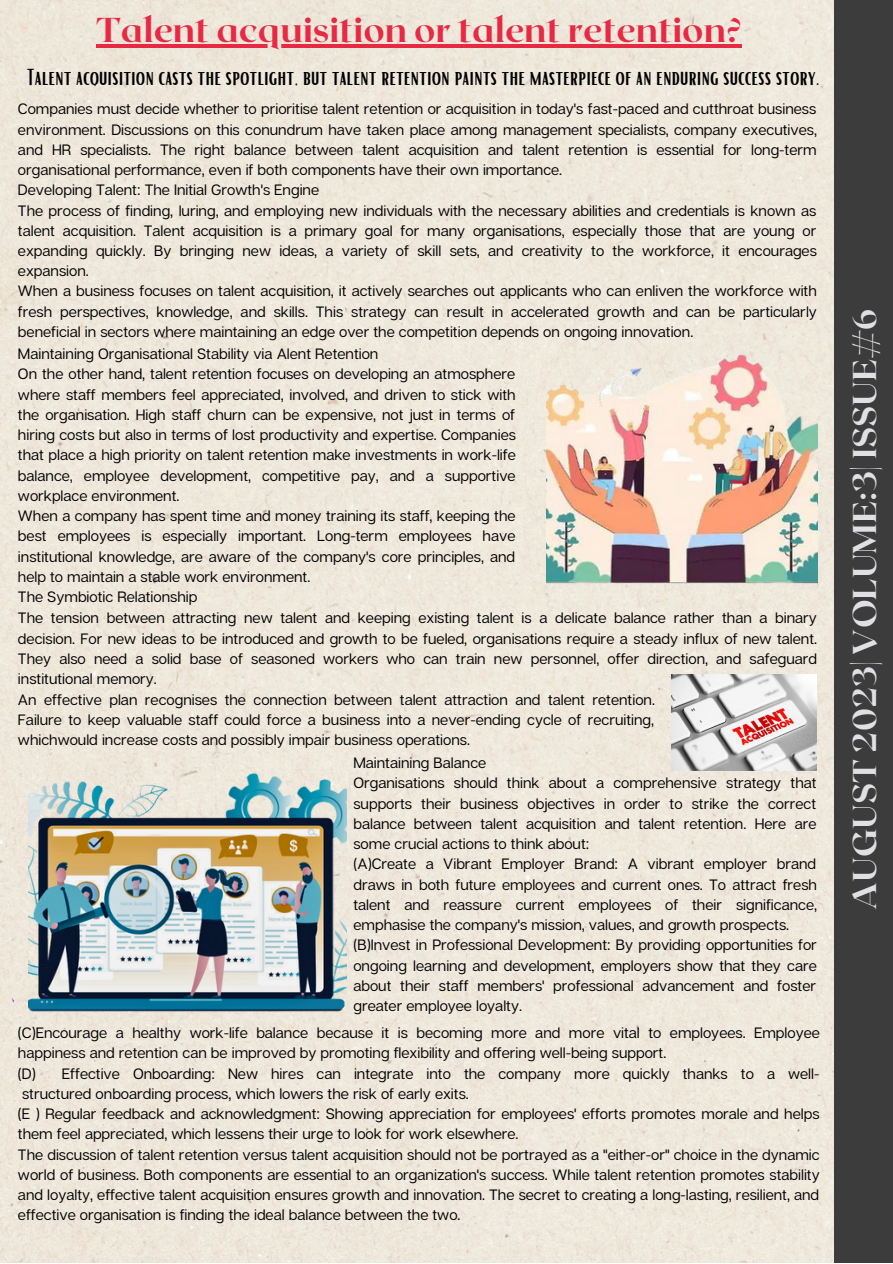
<style>
.page{position:relative;width:893px;height:1264px;background:#fff}
.page>*{position:absolute;margin:0;border:0;box-sizing:border-box;transform-origin:0 0}
.t1{font:800 34.5px "Roxborough CF";color:#e82944}
.t2{font:800 33px "Roxborough CF";color:#dfe0e3}
.t3{font:22.5px "Bright";color:#000}
.t4{font:15px/20.2px "Articulat CF";color:#000;text-align:justify}
</style>
<div class="page">
<div style="left:0;top:0;width:833px;height:1262px;background:#efe8db"></div>
<div style="left:833px;top:0;width:59px;height:1262px;background:#3d3c3c"></div>
<img style="left:546px;top:345px;width:271px;height:245px">
<img style="left:28px;top:759px;width:318px;height:260px">
<img style="left:671px;top:674px;width:145px;height:97px">
<hr style="left:96px;top:45px;width:645px;height:3px;background:#e82944">
<p class="t1" style="left:96px;top:8px;width:647px">Talent acquisition or talent retention?</p>
<p class="t3" style="left:27px;top:63px;width:794px">Talent acquisition casts the spotlight, but talent retention paints the masterpiece of an enduring success story.</p>
<p class="t4" style="left:18px;top:98px;width:800px">Companies must decide whether to prioritise talent retention or acquisition in today's fast-paced and cutthroat business environment. Discussions on this conundrum have taken place among management specialists, company executives, and HR specialists. The right balance between talent acquisition and talent retention is essential for long-term organisational performance, even if both components have their own importance.</p>
<p class="t4" style="left:18px;top:179px;width:302px">Developing Talent: The Initial Growth's Engine</p>
<p class="t4" style="left:18px;top:200px;width:800px">The process of finding, luring, and employing new individuals with the necessary abilities and credentials is known as talent acquisition. Talent acquisition is a primary goal for many organisations, especially those that are young or expanding quickly. By bringing new ideas, a variety of skill sets, and creativity to the workforce, it encourages expansion.</p>
<p class="t4" style="left:18px;top:281px;width:800px">When a business focuses on talent acquisition, it actively searches out applicants who can enliven the workforce with fresh perspectives, knowledge, and skills. This strategy can result in accelerated growth and can be particularly beneficial in sectors where maintaining an edge over the competition depends on ongoing innovation.</p>
<p class="t4" style="left:18px;top:343px;width:362px">Maintaining Organisational Stability via Alent Retention</p>
<p class="t4" style="left:18px;top:363px;width:499px">On the other hand, talent retention focuses on developing an atmosphere where staff members feel appreciated, involved, and driven to stick with the organisation. High staff churn can be expensive, not just in terms of hiring costs but also in terms of lost productivity and expertise. Companies that place a high priority on talent retention make investments in work-life balance, employee development, competitive pay, and a supportive workplace environment.</p>
<p class="t4" style="left:18px;top:505px;width:499px">When a company has spent time and money training its staff, keeping the best employees is especially important. Long-term employees have institutional knowledge, are aware of the company's core principles, and help to maintain a stable work environment.</p>
<p class="t4" style="left:18px;top:586px;width:181px">The Symbiotic Relationship</p>
<p class="t4" style="left:18px;top:607px;width:800px">The tension between attracting new talent and keeping existing talent is a delicate balance rather than a binary decision. For new ideas to be introduced and growth to be fueled, organisations require a steady influx of new talent.<br>They also need a solid base of seasoned workers who can train new personnel, offer direction, and safeguard institutional memory.</p>
<p class="t4" style="left:18px;top:689px;width:638px">An effective plan recognises the connection between talent attraction and talent retention.<br>Failure to keep valuable staff could force a business into a never-ending cycle of recruiting, whichwould increase costs and possibly impair business operations.</p>
<p class="t4" style="left:353px;top:752px;width:134px">Maintaining Balance</p>
<p class="t4" style="left:353px;top:772px;width:464px">Organisations should think about a comprehensive strategy that supports their business objectives in order to strike the correct balance between talent acquisition and talent retention. Here are some crucial actions to think about:</p>
<p class="t4" style="left:353px;top:853px;width:465px">(A)Create a Vibrant Employer Brand: A vibrant employer brand draws in both future employees and current ones. To attract fresh talent and reassure current employees of their significance, emphasise the company's mission, values, and growth prospects.</p>
<p class="t4" style="left:353px;top:934px;width:465px">(B)Invest in Professional Development: By providing opportunities for ongoing learning and development, employers show that they care about their staff members' professional advancement and foster greater employee loyalty.</p>
<p class="t4" style="left:18px;top:1022px;width:803px">(C)Encourage a healthy work-life balance because it is becoming more and more vital to employees. Employee happiness and retention can be improved by promoting flexibility and offering well-being support.</p>
<p class="t4" style="left:18px;top:1062px;width:802px">(D) Effective Onboarding: New hires can integrate into the company more quickly thanks to a well&shy;structured onboarding process, which lowers the risk of early exits.</p>
<p class="t4" style="left:18px;top:1103px;width:803px">(E ) Regular feedback and acknowledgment: Showing appreciation for employees' efforts promotes morale and helps them feel appreciated, which lessens their urge to look for work elsewhere.</p>
<p class="t4" style="left:18px;top:1143px;width:803px">The discussion of talent retention versus talent acquisition should not be portrayed as a "either-or" choice in the dynamic world of business. Both components are essential to an organization's success. While talent retention promotes stability and loyalty, effective talent acquisition ensures growth and innovation. The secret to creating a long-lasting, resilient, and effective organisation is finding the ideal balance between the two.</p>
<p class="t2" style="left:843px;top:909px;width:603px;rotate:-90deg">AUGUST 2023| VOLUME:3| ISSUE#6</p>
</div>
